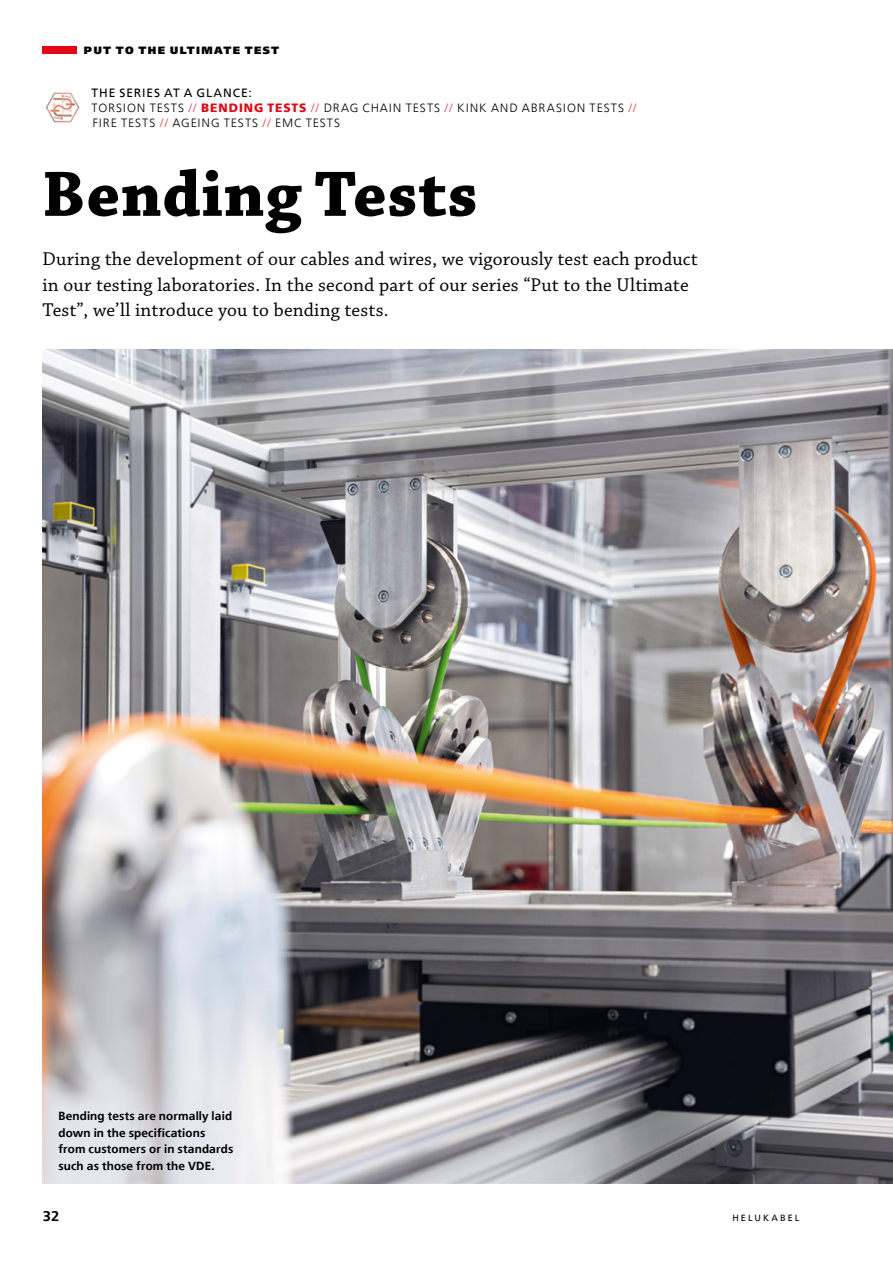
<style>
.page{position:relative;width:893px;height:1263px;background:#fff}
.page>*{position:absolute;margin:0;border:0;box-sizing:border-box;transform-origin:0 0}
.t1{font:700 67.5px "Chaparral Pro";letter-spacing:.01em;color:#000}
.t2{font:19.5px/25.5px "Chaparral Pro";letter-spacing:.01em;color:#000}
.t3{font:600 14.25px "Free Set";color:#000}
.t4{font:300 12px/15px "Free Set";letter-spacing:.075em;color:#000}
.t5{font:600 11.7px/16.5px "Free Set";letter-spacing:.01em;color:#000}
.t6{font:800 10.5px "Free Set";letter-spacing:.12em;color:#000}
.t7{font:9px "Free Set";letter-spacing:.235em;color:#000}
.s1{font-weight:400}
.s2{color:#e30613}
.s3{font-weight:700;color:#e30613}
</style>
<div class="page">
<img style="left:43px;top:349px;width:850px;height:834px">
<img style="left:43px;top:88px;width:39px;height:39px;border-radius:20px">
<div style="left:43px;top:47px;width:34px;height:7px;background:#e30613"></div>
<p class="t6" style="left:84px;top:44px;width:197px">PUT TO THE ULTIMATE TEST</p>
<p class="t4" style="left:92px;top:86px;width:547px"><span class="s1">THE SERIES AT A GLANCE:<br></span>TORSION TESTS <span class="s2">//</span> <span class="s3">BENDING TESTS</span> <span class="s2">//</span> DRAG CHAIN TESTS <span class="s2">//</span> KINK AND ABRASION TESTS <span class="s2">//<br></span>FIRE TESTS <span class="s2">//</span> AGEING TESTS <span class="s2">//</span> EMC TESTS</p>
<h1 class="t1" style="left:42px;top:155px;width:437px">Bending Tests</h1>
<p class="t2" style="left:43px;top:247px;width:657px">During the development of our cables and wires, we vigorously test each product in our testing laboratories. In the second part of our series “Put to the Ultimate<br>Test”, we’ll introduce you to bending tests.</p>
<p class="t5" style="left:58px;top:1108px;width:176px">Bending tests are normally laid down in the specifications from customers or in standards such as those from the VDE.</p>
<p class="t3" style="left:43px;top:1207px;width:19px">32</p>
<p class="t7" style="left:732px;top:1212px;width:69px">HELUKABEL</p>
</div>
